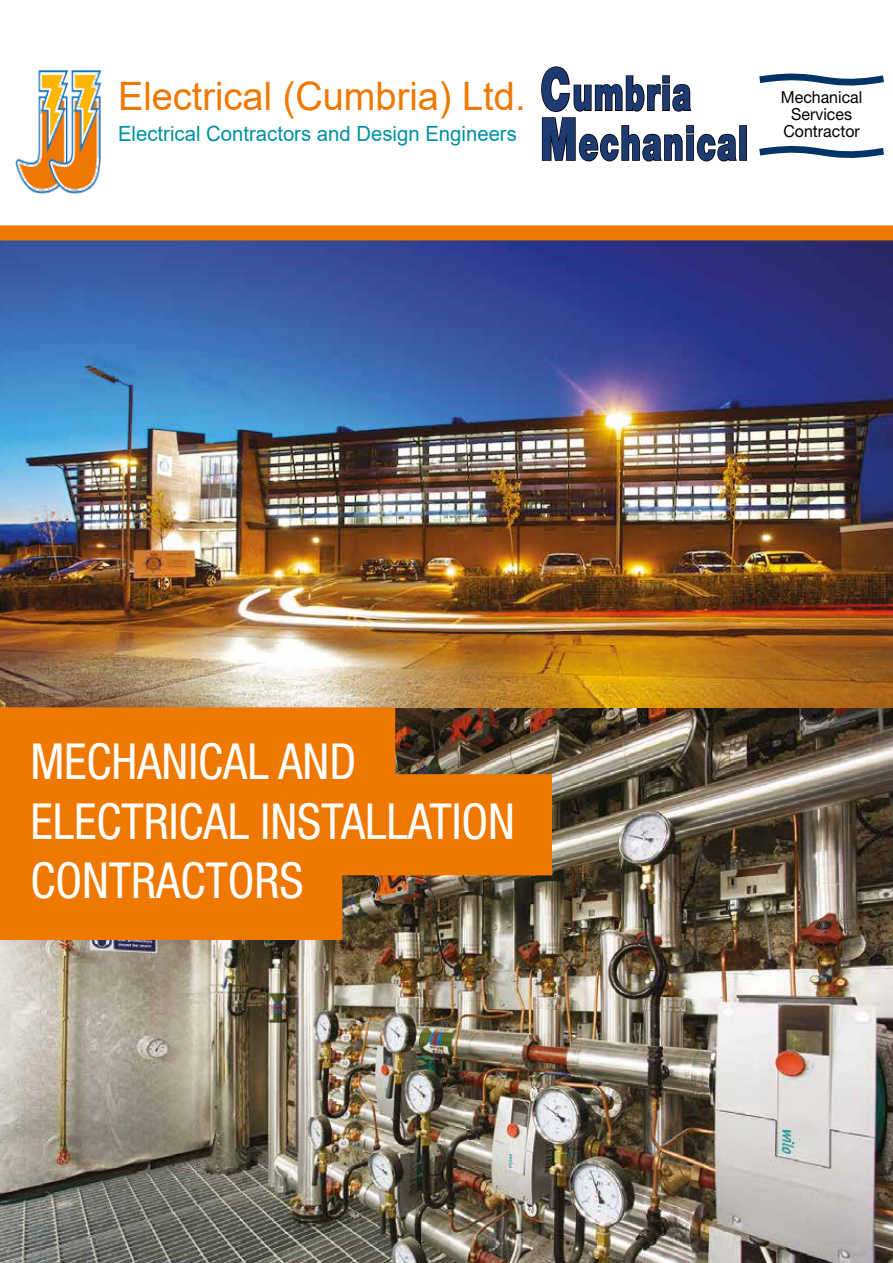
<style>
.page{position:relative;width:893px;height:1263px;background:#fff}
.page>*{position:absolute;margin:0;border:0;box-sizing:border-box;transform-origin:0 0}
.t1{font:condensed 49.65px/59.7px "Helvetica Neue LT Std";color:#fff}
.t2{font:900 47.7px/49.8px "Helvetica Neue LT Std";letter-spacing:.05em;color:#1e3a72;scale:.64 1}
.t3{font:39.15px "Arial";color:#ef7900}
.t4{font:21px "Arial";color:#0091a3}
.t5{font:16.65px/17.2px "Helvetica Neue LT Std";color:#000;text-align:center;scale:.96 1}
.s1{font-size:58.8px}
</style>
<div class="page">
<img style="left:0;top:240px;width:893px;height:1023px">
<div style="left:0;top:226px;width:893px;height:14px;background:#ef7900"></div>
<svg style="left:0;top:707px;width:552px;height:233px;background:#d5720c"></svg>
<svg style="left:541px;top:66px;width:196px;height:96px"></svg>
<div style="left:739px;top:125px;width:8px;height:36px;border:2px solid #000"></div>
<svg style="left:759px;top:73px;width:125px;height:13px"></svg>
<svg style="left:759px;top:145px;width:125px;height:13px"></svg>
<img style="left:15px;top:70px;width:87px;height:124px">
<p class="t3" style="left:118px;top:70px;width:409px">Electrical (Cumbria) Ltd.</p>
<p class="t4" style="left:118px;top:120px;width:400px">Electrical Contractors and Design Engineers</p>
<p class="t2" style="left:540px;top:68px;width:326px"><span class="s1">C</span>umbria<br><span class="s1">M</span>echanical</p>
<p class="t5" style="left:781px;top:88px;width:86px">Mechanical<br>Services<br>Contractor</p>
<p class="t1" style="left:30px;top:731px;width:486px">MECHANICAL AND<br>ELECTRICAL INSTALLATION<br>CONTRACTORS</p>
</div>
